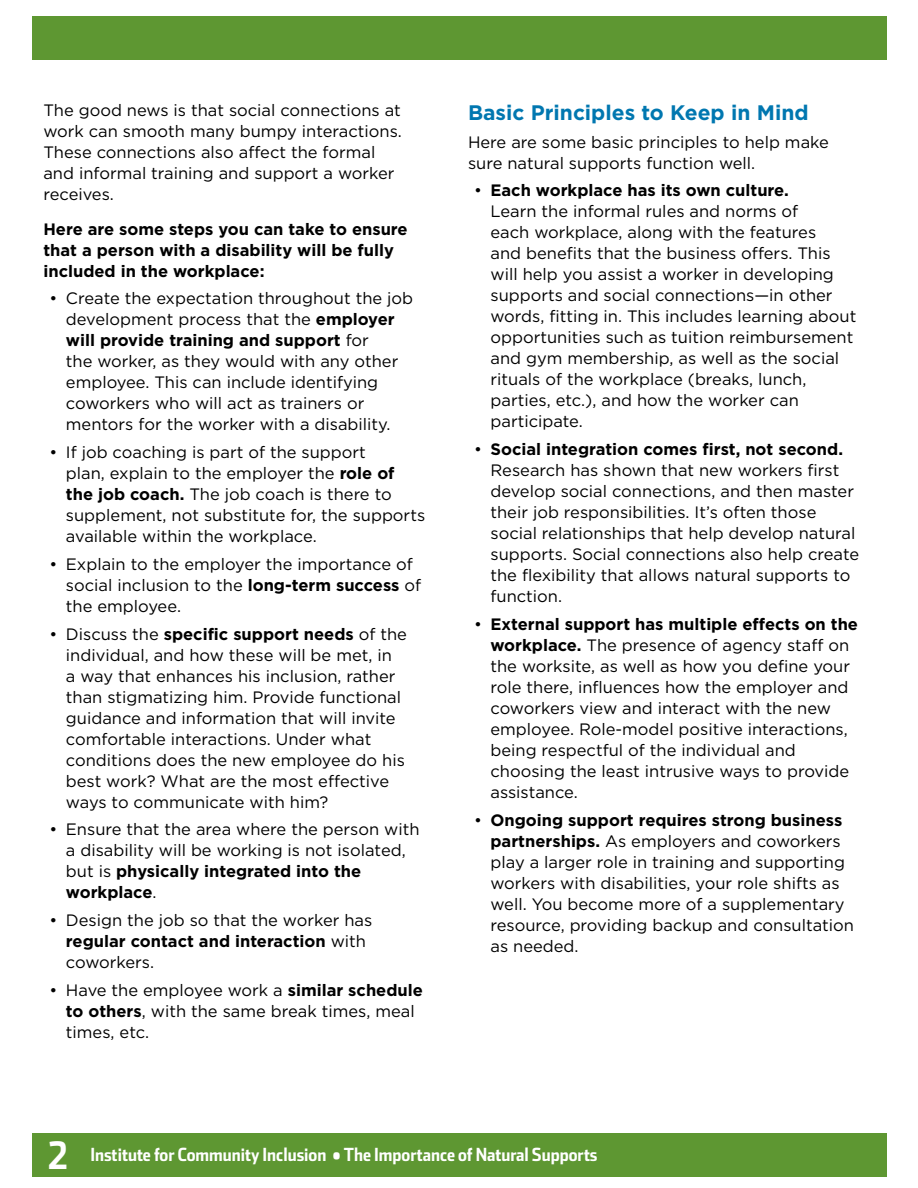
<style>
.page{position:relative;width:918px;height:1188px;background:#fff}
.page>*{position:absolute;margin:0;border:0;box-sizing:border-box;transform-origin:0 0}
.t1{font:700 21px "Gotham HTF";color:#0077b0}
.t2{font:18px "Stainless Cond Bold Tab";color:#fff}
.text{font:16.5px/21px "Gotham HTF";color:#000}
.text-2{font:700 16.5px/21px "Gotham HTF";color:#000}
.s1{font-weight:700}
.s2{font-size:37.5px}
</style>
<div class="page">
<div style="left:32px;top:1133px;width:854px;height:43px;background:#5e9732"></div>
<div style="left:32px;top:16px;width:854px;height:43px;background:#5e9732"></div>
<p class="text" style="left:43px;top:100px;width:360px">The good news is that social connections at work can smooth many bumpy interactions.<br>These connections also affect the formal and informal training and support a worker receives.</p>
<p class="text-2" style="left:43px;top:218px;width:366px">Here are some steps you can take to ensure that a person with a disability will be fully included in the workplace:</p>
<p class="text" style="left:66px;top:288px;width:349px;text-indent:-16px">• Create the expectation throughout the job development process that the <span class="s1">employer will provide training and support</span> for<br>the worker, as they would with any other employee. This can include identifying coworkers who will act as trainers or mentors for the worker with a disability.</p>
<p class="text" style="left:66px;top:442px;width:361px;text-indent:-16px">• If job coaching is part of the support<br>plan, explain to the employer the <span class="s1">role of the job coach.</span> The job coach is there to supplement, not substitute for, the supports available within the workplace.</p>
<p class="text" style="left:66px;top:553px;width:357px;text-indent:-16px">• Explain to the employer the importance of social inclusion to the <span class="s1">long-term success</span> of the employee.</p>
<p class="text" style="left:66px;top:623px;width:343px;text-indent:-16px">• Discuss the <span class="s1">specific support needs</span> of the individual, and how these will be met, in<br>a way that enhances his inclusion, rather than stigmatizing him. Provide functional guidance and information that will invite comfortable interactions. Under what conditions does the new employee do his best work? What are the most effective ways to communicate with him?</p>
<p class="text" style="left:66px;top:819px;width:355px;text-indent:-16px">• Ensure that the area where the person with a disability will be working is not isolated, but is <span class="s1">physically integrated into the workplace</span>.</p>
<p class="text" style="left:66px;top:910px;width:308px;text-indent:-16px">• Design the job so that the worker has <span class="s1">regular contact and interaction</span> with coworkers.</p>
<p class="text" style="left:66px;top:979px;width:358px;text-indent:-16px">• Have the employee work a <span class="s1">similar schedule to others</span>, with the same break times, meal times, etc.</p>
<h2 class="t1" style="left:468px;top:100px;width:342px">Basic Principles to Keep in Mind</h2>
<p class="text" style="left:468px;top:131px;width:362px">Here are some basic principles to help make sure natural supports function well.</p>
<p class="text" style="left:490px;top:180px;width:367px;text-indent:-16px">• <span class="s1">Each workplace has its own culture.<br></span>Learn the informal rules and norms of<br>each workplace, along with the features<br>and benefits that the business offers. This will help you assist a worker in developing supports and social connections—in other words, fitting in. This includes learning about opportunities such as tuition reimbursement and gym membership, as well as the social rituals of the workplace (breaks, lunch, parties, etc.), and how the worker can participate.</p>
<p class="text" style="left:490px;top:438px;width:370px;text-indent:-16px">• <span class="s1">Social integration comes first, not second.<br></span>Research has shown that new workers first develop social connections, and then master their job responsibilities. It’s often those social relationships that help develop natural supports. Social connections also help create the flexibility that allows natural supports to function.</p>
<p class="text" style="left:490px;top:613px;width:369px;text-indent:-16px">• <span class="s1">External support has multiple effects on the workplace.</span> The presence of agency staff on the worksite, as well as how you define your role there, influences how the employer and coworkers view and interact with the new employee. Role-model positive interactions, being respectful of the individual and choosing the least intrusive ways to provide assistance.</p>
<p class="text" style="left:490px;top:809px;width:365px;text-indent:-16px">• <span class="s1">Ongoing support requires strong business partnerships.</span> As employers and coworkers play a larger role in training and supporting workers with disabilities, your role shifts as well. You become more of a supplementary resource, providing backup and consultation as needed.</p>
<p class="t2" style="left:47px;top:1143px;width:552px"><span class="s2">2</span> Institute for Community Inclusion • The Importance of Natural Supports</p>
</div>
